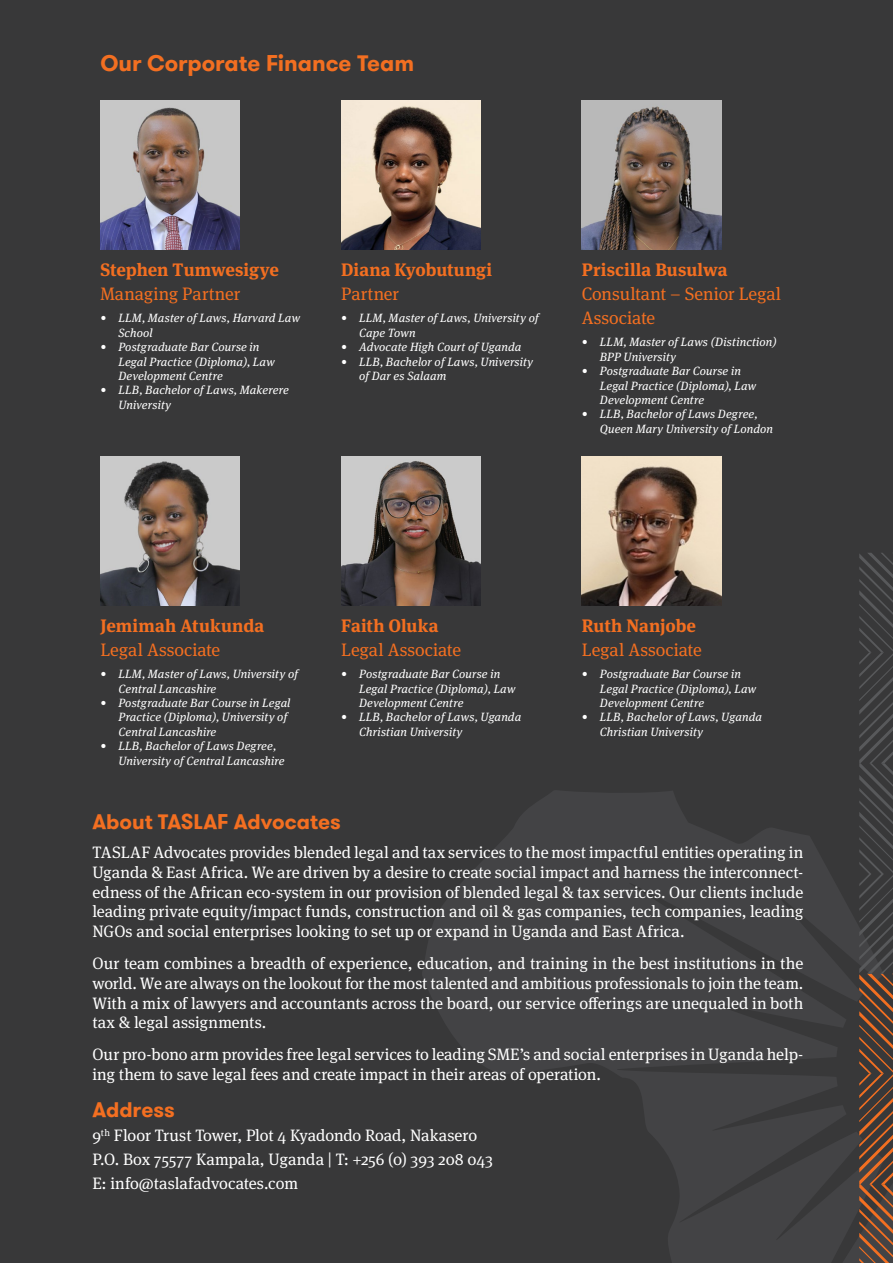
<style>
.page{position:relative;width:893px;height:1263px;background:#383839}
.page>*{position:absolute;margin:0;border:0;box-sizing:border-box;transform-origin:0 0}
.t1{font:700 22.5px "GT Walsheim Pro";color:#f36f21}
.t2{font:700 21px "GT Walsheim Pro";color:#f36f21}
.t3{font:18px/24px "Meta Serif Pro";color:#f36f21}
.t4{font:700 18px "Meta Serif Pro";letter-spacing:.005em;color:#f36f21}
.t5{font:16.5px/19.8px "Meta Serif Pro";color:#fff;text-align:justify}
.t6{font:italic 12px/14.4px "Meta Serif Pro";letter-spacing:.01em;color:#fff}
</style>
<div class="page">
<svg style="left:422px;top:791px;width:437px;height:472px;fill:#434345"></svg>
<img style="left:100px;top:100px;width:140px;height:150px">
<img style="left:582px;top:100px;width:139px;height:150px">
<img style="left:582px;top:456px;width:139px;height:150px">
<img style="left:341px;top:100px;width:139px;height:150px">
<img style="left:100px;top:456px;width:140px;height:150px">
<img style="left:341px;top:456px;width:139px;height:150px">
<svg style="left:859px;top:553px;width:34px;height:710px"></svg>
<h1 class="t1" style="left:100px;top:48px;width:315px">Our Corporate Finance Team</h1>
<p class="t4" style="left:100px;top:256px;width:180px">Stephen Tumwesigye</p>
<p class="t3" style="left:100px;top:281px;width:141px">Managing Partner</p>
<p class="t6" style="left:118px;top:310px;width:183px;text-indent:-18px">• LLM, Master of Laws, Harvard Law<br>School</p>
<p class="t6" style="left:118px;top:339px;width:158px;text-indent:-18px">• Postgraduate Bar Course in<br>Legal Practice (Diploma), Law<br>Development Centre</p>
<p class="t6" style="left:118px;top:382px;width:172px;text-indent:-18px">• LLB, Bachelor of Laws, Makerere<br>University</p>
<p class="t4" style="left:341px;top:256px;width:153px">Diana Kyobutungi</p>
<p class="t3" style="left:341px;top:281px;width:59px">Partner</p>
<p class="t6" style="left:359px;top:310px;width:181px;text-indent:-18px">• LLM, Master of Laws, University of<br>Cape Town</p>
<p class="t6" style="left:341px;top:339px;width:182px">• Advocate High Court of Uganda</p>
<p class="t6" style="left:359px;top:354px;width:176px;text-indent:-18px">• LLB, Bachelor of Laws, University of Dar es Salaam</p>
<p class="t4" style="left:582px;top:256px;width:147px">Priscilla Busulwa</p>
<p class="t3" style="left:582px;top:281px;width:201px">Consultant – Senior Legal<br>Associate</p>
<p class="t6" style="left:600px;top:334px;width:178px;text-indent:-18px">• LLM, Master of Laws (Distinction)<br>BPP University</p>
<p class="t6" style="left:600px;top:363px;width:158px;text-indent:-18px">• Postgraduate Bar Course in<br>Legal Practice (Diploma), Law<br>Development Centre</p>
<p class="t6" style="left:600px;top:406px;width:175px;text-indent:-18px">• LLB, Bachelor of Laws Degree,<br>Queen Mary University of London</p>
<p class="t4" style="left:100px;top:612px;width:165px">Jemimah Atukunda</p>
<p class="t3" style="left:100px;top:637px;width:121px">Legal Associate</p>
<p class="t6" style="left:118px;top:666px;width:181px;text-indent:-18px">• LLM, Master of Laws, University of<br>Central Lancashire</p>
<p class="t6" style="left:118px;top:695px;width:174px;text-indent:-18px">• Postgraduate Bar Course in Legal<br>Practice (Diploma), University of<br>Central Lancashire</p>
<p class="t6" style="left:118px;top:738px;width:167px;text-indent:-18px">• LLB, Bachelor of Laws Degree,<br>University of Central Lancashire</p>
<p class="t4" style="left:341px;top:612px;width:99px">Faith Oluka</p>
<p class="t3" style="left:341px;top:637px;width:121px">Legal Associate</p>
<p class="t6" style="left:359px;top:666px;width:158px;text-indent:-18px">• Postgraduate Bar Course in<br>Legal Practice (Diploma), Law<br>Development Centre</p>
<p class="t6" style="left:359px;top:709px;width:164px;text-indent:-18px">• LLB, Bachelor of Laws, Uganda<br>Christian University</p>
<p class="t4" style="left:582px;top:612px;width:116px">Ruth Nanjobe</p>
<p class="t3" style="left:582px;top:637px;width:121px">Legal Associate</p>
<p class="t6" style="left:600px;top:666px;width:158px;text-indent:-18px">• Postgraduate Bar Course in<br>Legal Practice (Diploma), Law<br>Development Centre</p>
<p class="t6" style="left:600px;top:709px;width:164px;text-indent:-18px">• LLB, Bachelor of Laws, Uganda<br>Christian University</p>
<p class="t2" style="left:92px;top:808px;width:250px">About TASLAF Advocates</p>
<p class="t5" style="left:92px;top:841px;width:713px">TASLAF Advocates provides blended legal and tax services to the most impactful entities operating in Uganda &amp; East Africa. We are driven by a desire to create social impact and harness the interconnect&shy;edness of the African eco-system in our provision of blended legal &amp; tax services. Our clients include leading private equity/impact funds, construction and oil &amp; gas companies, tech companies, leading NGOs and social enterprises looking to set up or expand in Uganda and East Africa.</p>
<p class="t5" style="left:92px;top:952px;width:712px">Our team combines a breadth of experience, education, and training in the best institutions in the world. We are always on the lookout for the most talented and ambitious professionals to join the team.<br>With a mix of lawyers and accountants across the board, our service offerings are unequaled in both tax &amp; legal assignments.</p>
<p class="t5" style="left:92px;top:1044px;width:713px">Our pro-bono arm provides free legal services to leading SME’s and social enterprises in Uganda help&shy;ing them to save legal fees and create impact in their areas of operation.</p>
<p class="t2" style="left:92px;top:1096px;width:84px">Address</p>
<p class="t5" style="left:92px;top:1123px;width:402px;line-height:24px;text-align:left">9<sup>th</sup> Floor Trust Tower, Plot 4 Kyadondo Road, Nakasero<br>P.O. Box 75577 Kampala, Uganda | T: +256 (0) 393 208 043<br>E: info@taslafadvocates.com</p>
</div>
